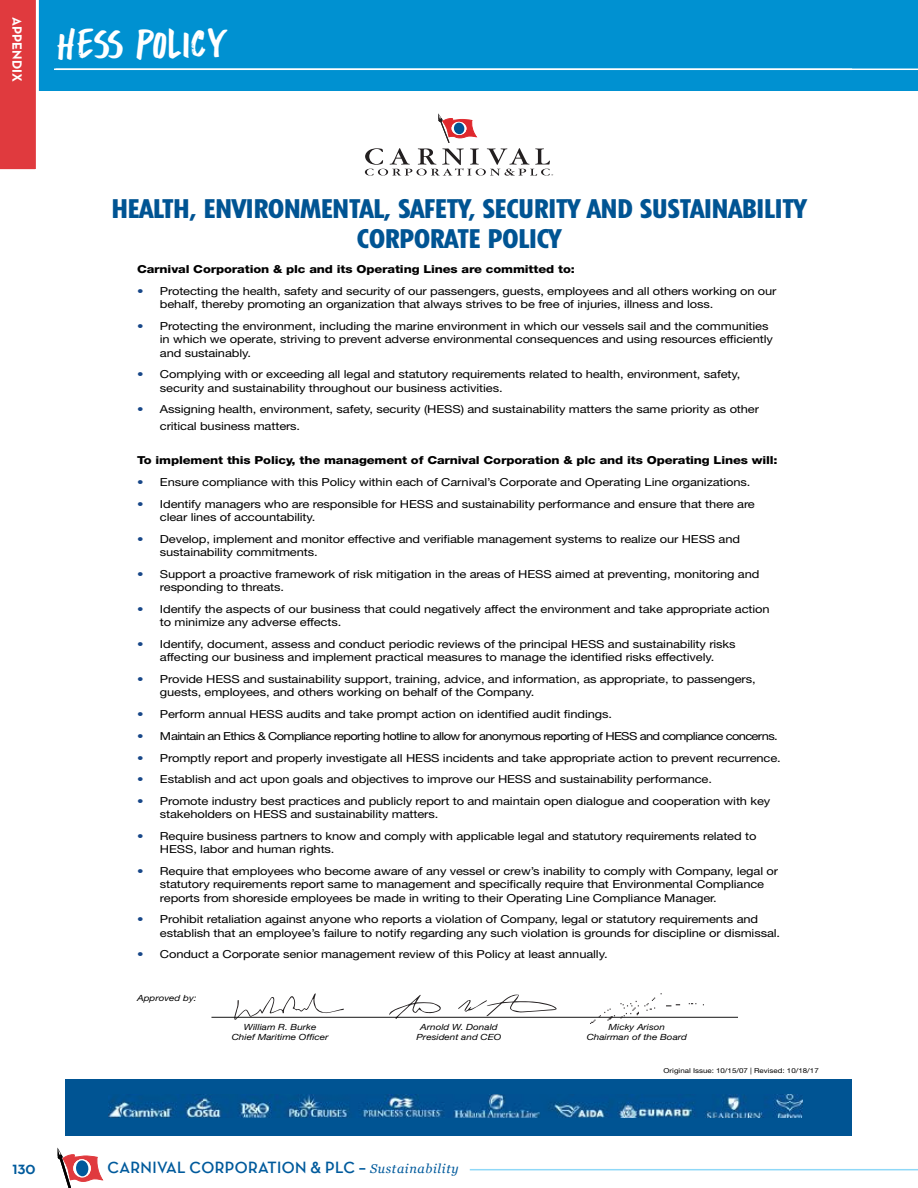
<style>
.page{position:relative;width:918px;height:1188px;background:#fff}
.page>*{position:absolute;margin:0;border:0;box-sizing:border-box;transform-origin:0 0}
.t1{font:40.95px "Buntaro";color:#fff}
.t2{font:800 condensed 25.5px/29.7px "Tempo Std";color:#005493;text-align:center;scale:1.17 1}
.t3{font:700 16.5px "Neutraface Display TT";letter-spacing:.025em;color:#005a9c}
.t4{font:700 13.5px "Neutraface Text TT";color:#fff}
.t5{font:700 13.5px "Neutraface Text TT";color:#005a9c}
.t6{font:11.1px/13.2px "Helvetica Neue LT Std";letter-spacing:-.01em;color:#000;scale:1.17 1}
.t7{font:800 11.1px "Helvetica Neue LT Std";letter-spacing:-.01em;color:#000;scale:1.17 1}
.t8{font:11.1px "Helvetica Neue LT Std";letter-spacing:-.05em;color:#000;scale:1.17 1}
.t9{font:italic 8.55px "Helvetica Neue LT Pro";color:#000;scale:1.17 1}
.t10{font:6.75px "Helvetica Neue LT Std";color:#000;scale:1.17 1}
.s1{color:#174788}
.s2{font-family:"Georgia";font-weight:400;font-style:italic;font-size:12.75px}
</style>
<div class="page">
<hr style="left:470px;top:1169px;width:448px;height:1px;background:#8ed8f8">
<svg style="left:57px;top:1148px;width:46px;height:40px"></svg>
<div style="left:0;top:0;width:918px;height:91px;background:#0091d1"></div>
<hr style="left:54px;top:69px;width:864px;height:1px;background:#fff">
<svg style="left:365px;top:113px;width:188px;height:63px"></svg>
<div style="left:66px;top:1079px;width:786px;height:56px;background:#005493"></div>
<img style="left:108px;top:1094px;width:694px;height:24px">
<svg style="left:389px;top:995px;width:53px;height:24px"></svg>
<svg style="left:458px;top:995px;width:99px;height:21px"></svg>
<svg style="left:234px;top:993px;width:110px;height:27px"></svg>
<hr style="left:211px;top:1017px;width:527px;height:1px;background:#000">
<img style="left:589px;top:993px;width:128px;height:30px">
<svg style="left:0;top:0;width:39px;height:170px;background:#e24a4e"></svg>
<p class="t4" style="left:26px;top:17px;width:66px;rotate:90deg">APPENDIX</p>
<h1 class="t1" style="left:56px;top:18px;width:174px">HESS POLIcY</h1>
<h2 class="t2" style="left:112px;top:193px;width:595px">HEALTH, ENVIRONMENTAL, SAFETY, SECURITY AND SUSTAINABILITY<br>CORPORATE POLICY</h2>
<p class="t7" style="left:137px;top:263px;width:376px">Carnival Corporation &amp; plc and its Operating Lines are committed to:</p>
<p class="t6" style="left:160px;top:284px;width:529px;text-indent:-23px"><span class="s1">•</span> Protecting the health, safety and security of our passengers, guests, employees and all others working on our behalf, thereby promoting an organization that always strives to be free of injuries, illness and loss.</p>
<p class="t6" style="left:160px;top:319px;width:525px;text-indent:-23px"><span class="s1">•</span> Protecting the environment, including the marine environment in which our vessels sail and the communities in which we operate, striving to prevent adverse environmental consequences and using resources efficiently and sustainably.</p>
<p class="t6" style="left:160px;top:368px;width:498px;text-indent:-23px"><span class="s1">•</span> Complying with or exceeding all legal and statutory requirements related to health, environment, safety, security and sustainability throughout our business activities.</p>
<p class="t6" style="left:160px;top:401px;width:514px;line-height:17px;text-indent:-23px"><span class="s1">•</span> Assigning health, environment, safety, security (HESS) and sustainability matters the same priority as other critical business matters.</p>
<p class="t7" style="left:137px;top:454px;width:549px">To implement this Policy, the management of Carnival Corporation &amp; plc and its Operating Lines will:</p>
<p class="t6" style="left:137px;top:475px;width:526px"><span class="s1">•</span> Ensure compliance with this Policy within each of Carnival’s Corporate and Operating Line organizations.</p>
<p class="t6" style="left:160px;top:497px;width:510px;text-indent:-23px"><span class="s1">•</span> Identify managers who are responsible for HESS and sustainability performance and ensure that there are clear lines of accountability.</p>
<p class="t6" style="left:160px;top:532px;width:497px;text-indent:-23px"><span class="s1">•</span> Develop, implement and monitor effective and verifiable management systems to realize our HESS and sustainability commitments.</p>
<p class="t6" style="left:160px;top:567px;width:514px;text-indent:-23px"><span class="s1">•</span> Support a proactive framework of risk mitigation in the areas of HESS aimed at preventing, monitoring and responding to threats.</p>
<p class="t6" style="left:160px;top:602px;width:523px;text-indent:-23px"><span class="s1">•</span> Identify the aspects of our business that could negatively affect the environment and take appropriate action to minimize any adverse effects.</p>
<p class="t6" style="left:137px;top:637px;width:513px;text-align:center"><span class="s1">•</span> Identify, document, assess and conduct periodic reviews of the principal HESS and sustainability risks affecting our business and implement practical measures to manage the identified risks effectively.</p>
<p class="t6" style="left:160px;top:672px;width:511px;text-indent:-23px"><span class="s1">•</span> Provide HESS and sustainability support, training, advice, and information, as appropriate, to passengers, guests, employees, and others working on behalf of the Company.</p>
<p class="t6" style="left:137px;top:707px;width:408px"><span class="s1">•</span> Perform annual HESS audits and take prompt action on identified audit findings.</p>
<p class="t8" style="left:137px;top:729px;width:549px"><span class="s1">•</span> Maintain an Ethics &amp; Compliance reporting hotline to allow for anonymous reporting of HESS and compliance concerns.</p>
<p class="t6" style="left:137px;top:751px;width:552px"><span class="s1">•</span> Promptly report and properly investigate all HESS incidents and take appropriate action to prevent recurrence.</p>
<p class="t6" style="left:137px;top:773px;width:493px"><span class="s1">•</span> Establish and act upon goals and objectives to improve our HESS and sustainability performance.</p>
<p class="t6" style="left:160px;top:794px;width:523px;text-indent:-23px"><span class="s1">•</span> Promote industry best practices and publicly report to and maintain open dialogue and cooperation with key stakeholders on HESS and sustainability matters.</p>
<p class="t6" style="left:160px;top:829px;width:511px;text-indent:-23px"><span class="s1">•</span> Require business partners to know and comply with applicable legal and statutory requirements related to<br>HESS, labor and human rights.</p>
<p class="t6" style="left:160px;top:864px;width:530px;text-indent:-23px"><span class="s1">•</span> Require that employees who become aware of any vessel or crew’s inability to comply with Company, legal or statutory requirements report same to management and specifically require that Environmental Compliance reports from shoreside employees be made in writing to their Operating Line Compliance Manager.</p>
<p class="t6" style="left:160px;top:913px;width:532px;text-indent:-23px"><span class="s1">•</span> Prohibit retaliation against anyone who reports a violation of Company, legal or statutory requirements and establish that an employee’s failure to notify regarding any such violation is grounds for discipline or dismissal.</p>
<p class="t6" style="left:137px;top:948px;width:404px"><span class="s1">•</span> Conduct a Corporate senior management review of this Policy at least annually.</p>
<p class="t9" style="left:137px;top:992px;width:52px">Approved by:</p>
<p class="t9" style="left:244px;top:1022px;width:63px">William R. Burke</p>
<p class="t9" style="left:420px;top:1022px;width:68px">Arnold W. Donald</p>
<p class="t9" style="left:609px;top:1022px;width:50px">Micky Arison</p>
<p class="t9" style="left:232px;top:1032px;width:84px">Chief Maritime Officer</p>
<p class="t9" style="left:417px;top:1032px;width:74px">President and CEO</p>
<p class="t9" style="left:587px;top:1032px;width:87px">Chairman of the Board</p>
<p class="t10" style="left:664px;top:1067px;width:134px">Original Issue: 10/15/07 | Revised: 10/18/17</p>
<p class="t5" style="left:13px;top:1160px;width:25px">130</p>
<h3 class="t3" style="left:108px;top:1158px;width:353px">CARNIVAL CORPORATION &amp; PLC – <span class="s2">Sustainability</span></h3>
</div>
